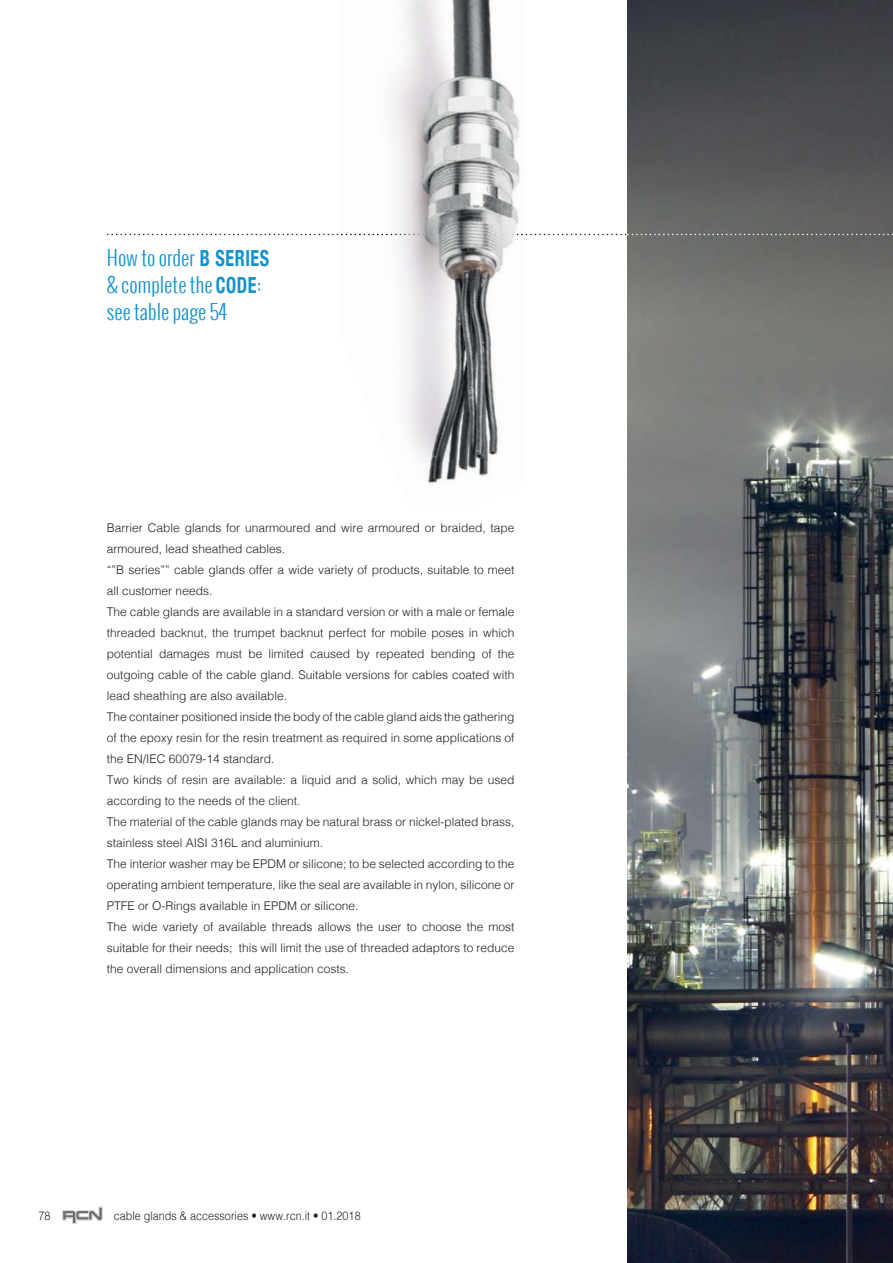
<style>
.page{position:relative;width:893px;height:1263px;background:#fff}
.page>*{position:absolute;margin:0;border:0;box-sizing:border-box;transform-origin:0 0}
.t1{font:300 20.1px/27px "Oswald";color:#1191d0}
.t2{font:300 12px/21px "Helvetica";color:#231f20}
.t3{font:300 12px "Helvetica";color:#231f20;scale:.9 1}
.s1{font-family:"Helvetica Neue";font-weight:700;font-stretch:condensed;font-size:22.2px}
</style>
<div class="page">
<img style="left:341px;top:0;width:182px;height:484px">
<img style="left:627px;top:0;width:266px;height:1263px">
<svg style="left:107px;top:234px;width:786px;height:1px"></svg>
<svg style="left:62px;top:1207px;width:41px;height:17px"></svg>
<h1 class="t1" style="left:107px;top:245px;width:164px">How to order <span class="s1">B SERIES </span>&amp; complete the <span class="s1">CODE</span>: see table page 54</h1>
<p class="t2" style="left:107px;top:518px;width:409px">Barrier Cable glands for unarmoured and wire armoured or braided, tape armoured, lead sheathed cables.<br>“”B series”” cable glands offer a wide variety of products, suitable to meet all customer needs.<br>The cable glands are available in a standard version or with a male or female threaded backnut, the trumpet backnut perfect for mobile poses in which potential damages must be limited caused by repeated bending of the outgoing cable of the cable gland. Suitable versions for cables coated with lead sheathing are also available.<br>The container positioned inside the body of the cable gland aids the gathering of the epoxy resin for the resin treatment as required in some applications of the EN/IEC 60079-14 standard.<br>Two kinds of resin are available: a liquid and a solid, which may be used according to the needs of the client.<br>The material of the cable glands may be natural brass or nickel-plated brass, stainless steel AISI 316L and aluminium.<br>The interior washer may be EPDM or silicone; to be selected according to the operating ambient temperature, like the seal are available in nylon, silicone or PTFE or O-Rings available in EPDM or silicone.<br>The wide variety of available threads allows the user to choose the most suitable for their needs; this will limit the use of threaded adaptors to reduce the overall dimensions and application costs.</p>
<p class="t3" style="left:39px;top:1211px;width:15px">78</p>
<p class="t3" style="left:114px;top:1211px;width:276px">cable glands &amp; accessories • www.rcn.it • 01.2018</p>
</div>
